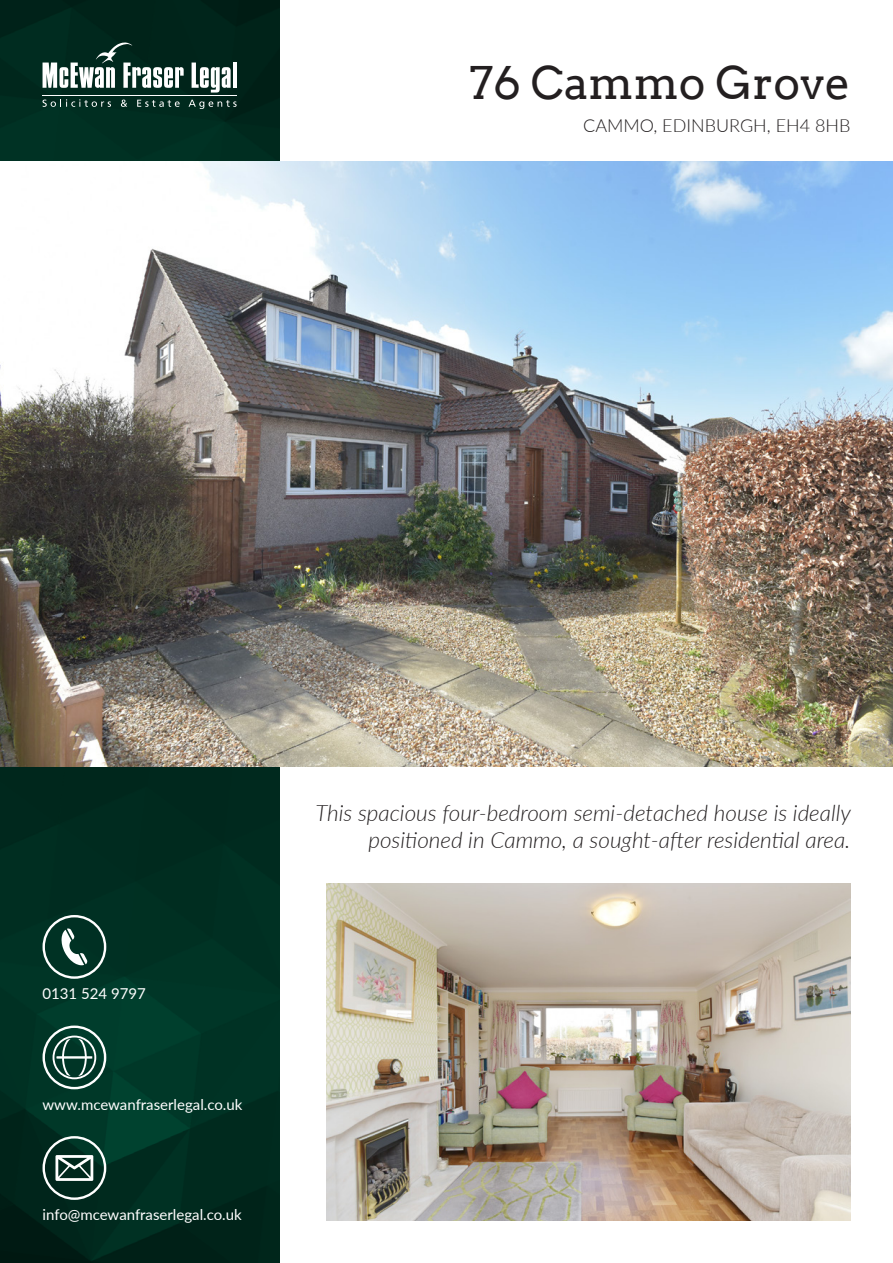
<style>
.page{position:relative;width:893px;height:1263px;background:#fff}
.page>*{position:absolute;margin:0;border:0;box-sizing:border-box;transform-origin:0 0}
.t1{font:45px "Arvo";color:#231f20}
.t2{font:italic 300 22.5px/27px "Lato";color:#231f20;text-align:right}
.t3{font:300 18px "Lato";color:#231f20}
.t4{font:15px "Lato";color:#fff}
</style>
<div class="page">
<img style="left:0;top:0;width:279px;height:1263px">
<img style="left:0;top:162px;width:893px;height:605px">
<svg style="left:43px;top:43px;width:141px;height:45px"></svg>
<svg style="left:192px;top:63px;width:39px;height:30px"></svg>
<hr style="left:233px;top:63px;width:4px;height:25px;background:#fff">
<hr style="left:43px;top:95px;width:194px;height:1px;background:#fff">
<svg style="left:43px;top:99px;width:68px;height:8px"></svg>
<svg style="left:121px;top:100px;width:6px;height:7px"></svg>
<svg style="left:137px;top:100px;width:43px;height:7px"></svg>
<svg style="left:189px;top:100px;width:48px;height:9px"></svg>
<img style="left:326px;top:883px;width:524px;height:337px">
<svg style="left:43px;top:915px;width:63px;height:64px;background:#335a4f"></svg>
<svg style="left:43px;top:1025px;width:63px;height:64px;background:#3a6559"></svg>
<svg style="left:43px;top:1136px;width:63px;height:64px;background:#3a5b52"></svg>
<h1 class="t1" style="left:470px;top:55px;width:382px">76 Cammo Grove</h1>
<p class="t3" style="left:583px;top:113px;width:269px">CAMMO, EDINBURGH, EH4 8HB</p>
<p class="t4" style="left:43px;top:983px;width:105px">0131 524 9797</p>
<p class="t4" style="left:43px;top:1094px;width:201px">www.mcewanfraserlegal.co.uk</p>
<p class="t4" style="left:43px;top:1204px;width:201px">info@mcewanfraserlegal.co.uk</p>
<p class="t2" style="left:315px;top:798px;width:537px">This spacious four-bedroom semi-detached house is ideally positioned in Cammo, a sought-after residential area.</p>
</div>
